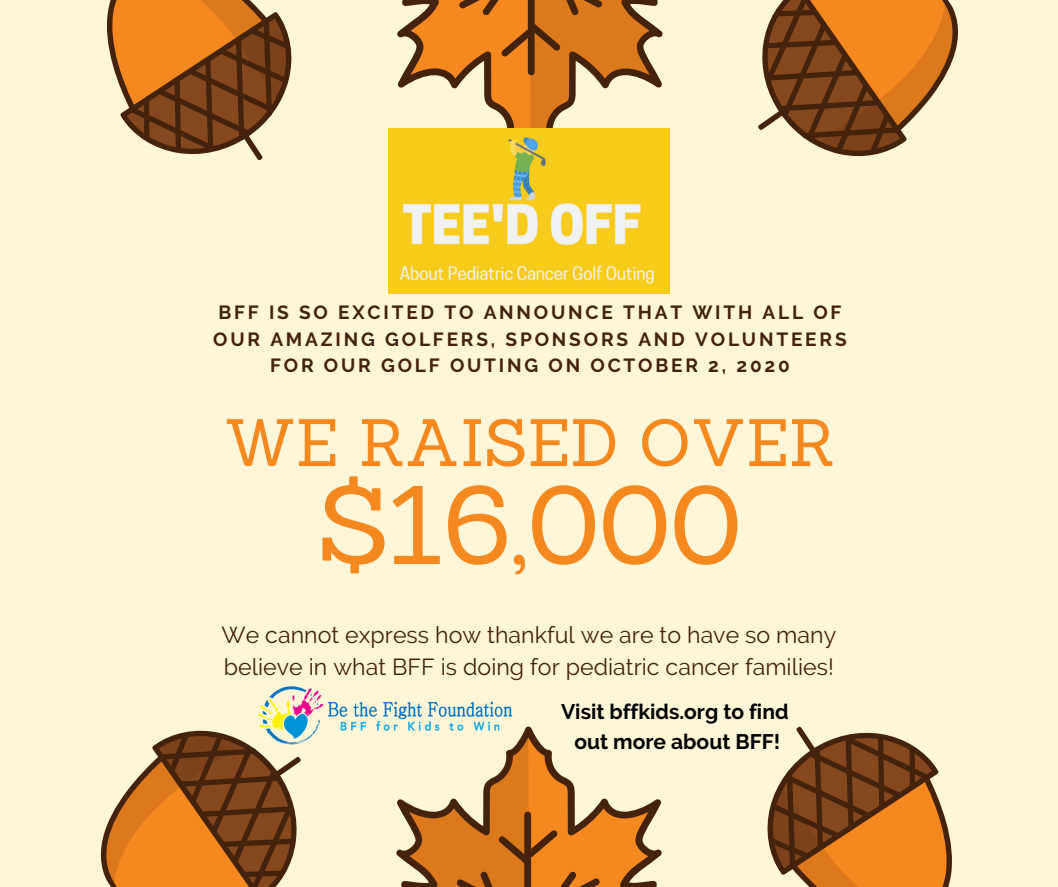
<style>
.page{position:relative;width:1058px;height:887px;background:#fff}
.page>*{position:absolute;margin:0;border:0;box-sizing:border-box;transform-origin:0 0}
.t1{font:108.75px "Sanchez";color:#f68820}
.t2{font:65.25px "Sanchez";color:#f68820}
.t3{font:23.1px/32.1px "Raleway";color:#44220b}
.t4{font:700 21px/29.2px "Raleway";color:#000;text-align:center}
.t5{font:700 19.05px/26.5px "Raleway";letter-spacing:.15em;color:#44220b;text-align:center}
</style>
<div class="page">
<div style="left:0;top:0;width:1058px;height:886px;background:#fff5d7"></div>
<svg style="left:107px;top:0;width:185px;height:160px"></svg>
<svg style="left:397px;top:0;width:273px;height:160px"></svg>
<svg style="left:459px;top:0;width:211px;height:157px"></svg>
<svg style="left:758px;top:0;width:200px;height:157px"></svg>
<svg style="left:767px;top:726px;width:185px;height:160px"></svg>
<svg style="left:530px;top:727px;width:132px;height:159px"></svg>
<svg style="left:396px;top:729px;width:204px;height:157px"></svg>
<svg style="left:100px;top:730px;width:201px;height:156px"></svg>
<img style="left:388px;top:128px;width:281px;height:165px">
<img style="left:255px;top:686px;width:275px;height:67px">
<p class="t5" style="left:213px;top:299px;width:635px">BFF IS SO EXCITED TO ANNOUNCE THAT WITH ALL OF<br>OUR AMAZING GOLFERS, SPONSORS AND VOLUNTEERS<br>FOR OUR GOLF OUTING ON OCTOBER 2, 2020</p>
<h2 class="t2" style="left:224px;top:400px;width:612px">WE RAISED OVER</h2>
<h1 class="t1" style="left:318px;top:455px;width:424px">$16,000</h1>
<p class="t3" style="left:221px;top:618px;width:616px">We cannot express how thankful we are to have so many believe in what BFF is doing for pediatric cancer families!</p>
<p class="t4" style="left:561px;top:697px;width:229px">Visit bffkids.org to find out more about BFF!</p>
</div>
